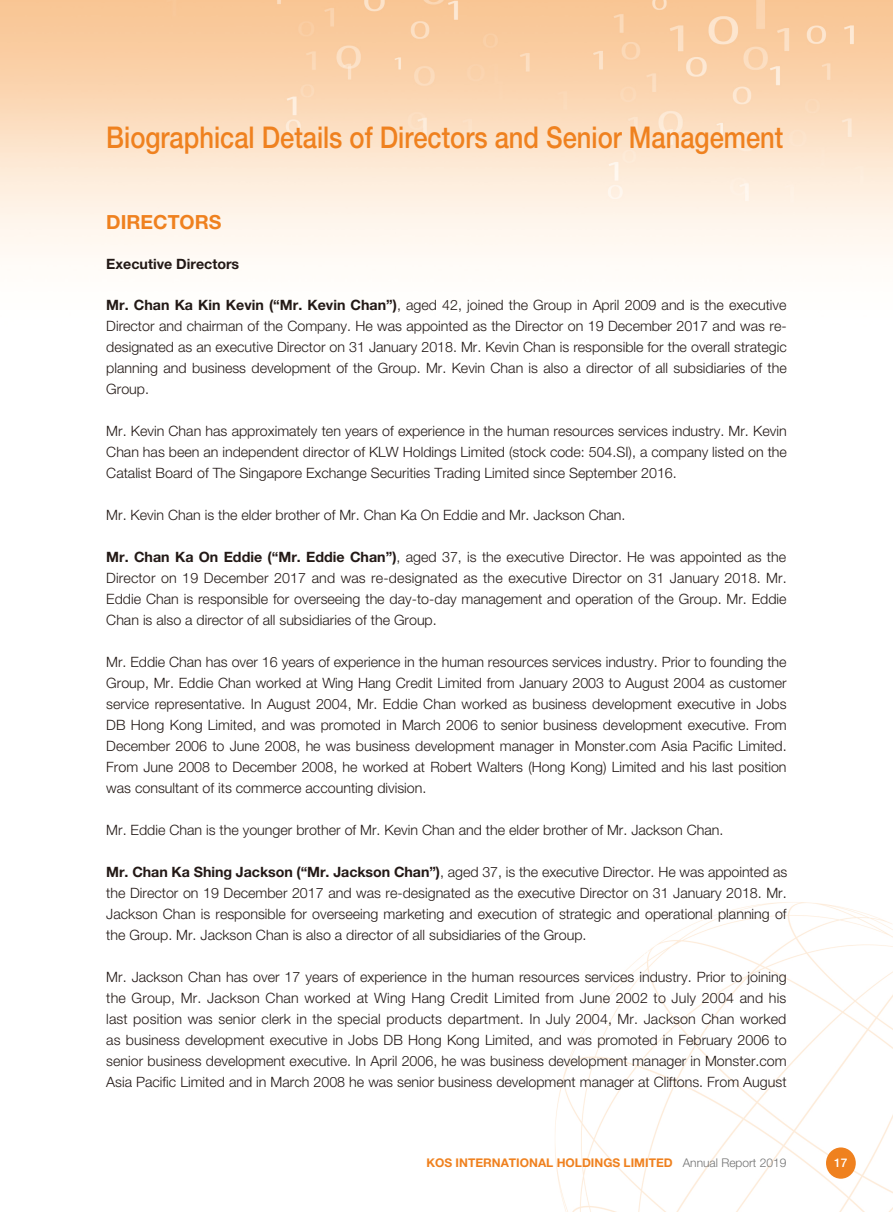
<style>
.page{position:relative;width:893px;height:1212px;background:#fff}
.page>*{position:absolute;margin:0;border:0;box-sizing:border-box;transform-origin:0 0}
.t1{font:500 30px "Helvetica Neue LT Std";color:#ef811f;scale:.85 1}
.t2{font:700 19.5px "Helvetica Neue LT Std";color:#ef811f}
.t3{font:300 14.25px/21px "Helvetica Neue LT Std";color:#231916;text-align:justify}
.t4{font:700 14.25px "Helvetica Neue LT Std";color:#231916}
.t5{font:700 12px "Helvetica Neue LT Std";color:#ef811f}
.t6{font:500 12px "Helvetica Neue LT Std";color:#fff}
.s1{font-weight:700}
.s2{font-weight:300;color:#727272}
</style>
<div class="page">
<img style="left:0;top:0;width:893px;height:1212px">
<div style="left:826px;top:1147px;width:30px;height:32px;background:#ef811f;border-radius:50%"></div>
<h1 class="t1" style="left:106px;top:120px;width:798px">Biographical Details of Directors and Senior Management</h1>
<h2 class="t2" style="left:106px;top:210px;width:117px">DIRECTORS</h2>
<p class="t4" style="left:106px;top:255px;width:134px">Executive Directors</p>
<p class="t3" style="left:106px;top:294px;width:682px"><span class="s1">Mr. Chan Ka Kin Kevin (“Mr. Kevin Chan”)</span>, aged 42, joined the Group in April 2009 and is the executive Director and chairman of the Company. He was appointed as the Director on 19 December 2017 and was re&shy;designated as an executive Director on 31 January 2018. Mr. Kevin Chan is responsible for the overall strategic planning and business development of the Group. Mr. Kevin Chan is also a director of all subsidiaries of the Group.</p>
<p class="t3" style="left:106px;top:420px;width:682px">Mr. Kevin Chan has approximately ten years of experience in the human resources services industry. Mr. Kevin Chan has been an independent director of KLW Holdings Limited (stock code: 504.SI), a company listed on the Catalist Board of The Singapore Exchange Securities Trading Limited since September 2016.</p>
<p class="t3" style="left:106px;top:504px;width:521px">Mr. Kevin Chan is the elder brother of Mr. Chan Ka On Eddie and Mr. Jackson Chan.</p>
<p class="t3" style="left:106px;top:546px;width:682px"><span class="s1">Mr. Chan Ka On Eddie (“Mr. Eddie Chan”)</span>, aged 37, is the executive Director. He was appointed as the Director on 19 December 2017 and was re-designated as the executive Director on 31 January 2018. Mr.<br>Eddie Chan is responsible for overseeing the day-to-day management and operation of the Group. Mr. Eddie Chan is also a director of all subsidiaries of the Group.</p>
<p class="t3" style="left:106px;top:651px;width:682px">Mr. Eddie Chan has over 16 years of experience in the human resources services industry. Prior to founding the Group, Mr. Eddie Chan worked at Wing Hang Credit Limited from January 2003 to August 2004 as customer service representative. In August 2004, Mr. Eddie Chan worked as business development executive in Jobs DB Hong Kong Limited, and was promoted in March 2006 to senior business development executive. From December 2006 to June 2008, he was business development manager in Monster.com Asia Pacific Limited.<br>From June 2008 to December 2008, he worked at Robert Walters (Hong Kong) Limited and his last position was consultant of its commerce accounting division.</p>
<p class="t3" style="left:106px;top:819px;width:619px">Mr. Eddie Chan is the younger brother of Mr. Kevin Chan and the elder brother of Mr. Jackson Chan.</p>
<p class="t3" style="left:106px;top:861px;width:682px"><span class="s1">Mr. Chan Ka Shing Jackson (“Mr. Jackson Chan”)</span>, aged 37, is the executive Director. He was appointed as the Director on 19 December 2017 and was re-designated as the executive Director on 31 January 2018. Mr.<br>Jackson Chan is responsible for overseeing marketing and execution of strategic and operational planning of the Group. Mr. Jackson Chan is also a director of all subsidiaries of the Group.</p>
<p class="t3" style="left:106px;top:966px;width:682px">Mr. Jackson Chan has over 17 years of experience in the human resources services industry. Prior to joining the Group, Mr. Jackson Chan worked at Wing Hang Credit Limited from June 2002 to July 2004 and his last position was senior clerk in the special products department. In July 2004, Mr. Jackson Chan worked as business development executive in Jobs DB Hong Kong Limited, and was promoted in February 2006 to senior business development executive. In April 2006, he was business development manager in Monster.com Asia Pacific Limited and in March 2008 he was senior business development manager at Cliftons. From August</p>
<p class="t5" style="left:426px;top:1155px;width:362px">KOS INTERNATIONAL HOLDINGS LIMITED <span class="s2">Annual Report 2019</span></p>
<p class="t6" style="left:834px;top:1155px;width:15px">17</p>
</div>
